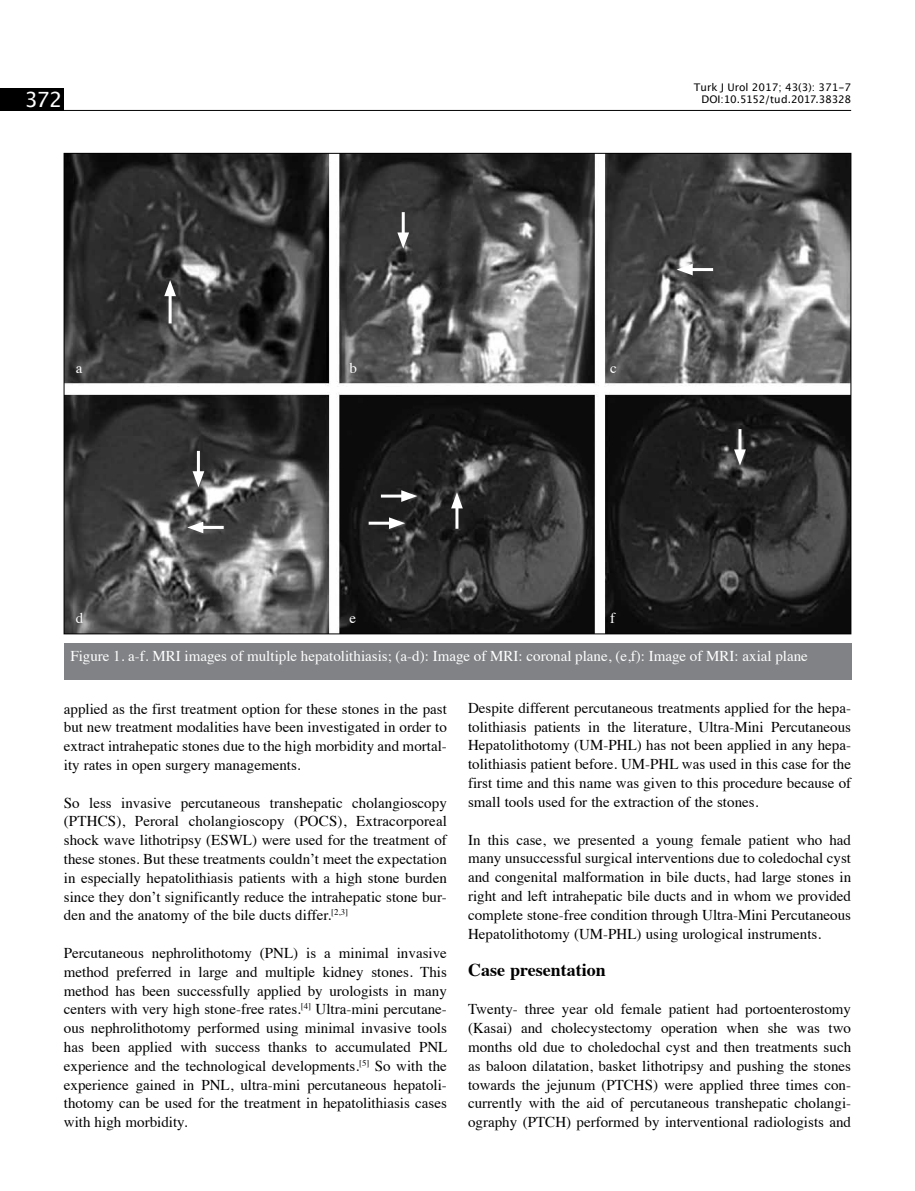
<style>
.page{position:relative;width:915px;height:1191px;background:#fff}
.page>*{position:absolute;margin:0;border:0;box-sizing:border-box;transform-origin:0 0}
.t1{font:21px "Lucida Grande";color:#fff}
.t2{font:700 18px "Times";color:#000}
.t3{font:15px/18.8px "Times";color:#000;text-align:justify}
.t4{font:15px "Times";color:#fff}
.t5{font:10.5px/12.6px "Lucida Grande";color:#000;text-align:right}
</style>
<div class="page">
<hr style="left:64px;top:110px;width:786px;height:1px;background:#000">
<div style="left:0;top:88px;width:64px;height:23px;background:#000"></div>
<img style="left:66px;top:155px;width:782px;height:477px">
<div style="left:64px;top:643px;width:786px;height:37px;background:#808285"></div>
<hr style="left:168px;top:290px;width:3px;height:33px;background:#fff">
<svg style="left:164px;top:280px;width:12px;height:16px"></svg>
<hr style="left:401px;top:212px;width:3px;height:26px;background:#fff">
<svg style="left:397px;top:232px;width:12px;height:16px"></svg>
<hr style="left:197px;top:451px;width:3px;height:26px;background:#fff">
<svg style="left:192px;top:471px;width:12px;height:16px"></svg>
<hr style="left:738px;top:429px;width:3px;height:26px;background:#fff">
<svg style="left:733px;top:449px;width:12px;height:16px"></svg>
<hr style="left:686px;top:268px;width:26px;height:3px;background:#fff">
<svg style="left:676px;top:264px;width:16px;height:11px"></svg>
<hr style="left:197px;top:526px;width:26px;height:3px;background:#fff">
<svg style="left:187px;top:521px;width:16px;height:12px"></svg>
<hr style="left:455px;top:503px;width:3px;height:26px;background:#fff">
<svg style="left:451px;top:492px;width:11px;height:16px"></svg>
<hr style="left:381px;top:494px;width:26px;height:3px;background:#fff">
<svg style="left:401px;top:490px;width:16px;height:12px"></svg>
<hr style="left:368px;top:521px;width:26px;height:3px;background:#fff">
<svg style="left:389px;top:517px;width:16px;height:12px"></svg>
<h1 class="t1" style="left:25px;top:88px;width:39px">372</h1>
<p class="t5" style="left:693px;top:81px;width:159px">Turk J Urol 2017; 43(3): 371-7<br>DOI:10.5152/tud.2017.38328</p>
<p class="t4" style="left:76px;top:354px;width:8px">a</p>
<p class="t4" style="left:76px;top:604px;width:9px">d</p>
<p class="t4" style="left:349px;top:354px;width:9px">b</p>
<p class="t4" style="left:349px;top:604px;width:8px">e</p>
<p class="t4" style="left:609px;top:354px;width:8px">c</p>
<p class="t4" style="left:609px;top:604px;width:6px">f</p>
<p class="t4" style="left:70px;top:642px;width:738px">Figure 1. a-f. MRI images of multiple hepatolithiasis; (a-d): Image of MRI: coronal plane, (e,f): Image of MRI: axial plane</p>
<p class="t3" style="left:64px;top:698px;width:384px">applied as the first treatment option for these stones in the past but new treatment modalities have been investigated in order to extract intrahepatic stones due to the high morbidity and mortal&shy;ity rates in open surgery managements.</p>
<p class="t3" style="left:64px;top:792px;width:384px">So less invasive percutaneous transhepatic cholangioscopy (PTHCS), Peroral cholangioscopy (POCS), Extracorporeal shock wave lithotripsy (ESWL) were used for the treatment of these stones. But these treatments couldn’t meet the expectation in especially hepatolithiasis patients with a high stone burden since they don’t significantly reduce the intrahepatic stone bur&shy;den and the anatomy of the bile ducts differ.<sup>[2,3]</sup></p>
<p class="t3" style="left:64px;top:942px;width:385px">Percutaneous nephrolithotomy (PNL) is a minimal invasive method preferred in large and multiple kidney stones. This method has been successfully applied by urologists in many centers with very high stone-free rates.<sup>[4]</sup> Ultra-mini percutane&shy;ous nephrolithotomy performed using minimal invasive tools has been applied with success thanks to accumulated PNL experience and the technological developments.<sup>[5]</sup> So with the experience gained in PNL, ultra-mini percutaneous hepatoli&shy;thotomy can be used for the treatment in hepatolithiasis cases with high morbidity.</p>
<p class="t3" style="left:468px;top:697px;width:384px">Despite different percutaneous treatments applied for the hepa&shy;tolithiasis patients in the literature, Ultra-Mini Percutaneous Hepatolithotomy (UM-PHL) has not been applied in any hepa&shy;tolithiasis patient before. UM-PHL was used in this case for the first time and this name was given to this procedure because of small tools used for the extraction of the stones.</p>
<p class="t3" style="left:468px;top:829px;width:384px">In this case, we presented a young female patient who had many unsuccessful surgical interventions due to coledochal cyst and congenital malformation in bile ducts, had large stones in right and left intrahepatic bile ducts and in whom we provided complete stone-free condition through Ultra-Mini Percutaneous Hepatolithotomy (UM-PHL) using urological instruments.</p>
<p class="t2" style="left:468px;top:953px;width:139px">Case presentation</p>
<p class="t3" style="left:468px;top:998px;width:384px">Twenty- three year old female patient had portoenterostomy (Kasai) and cholecystectomy operation when she was two months old due to choledochal cyst and then treatments such as baloon dilatation, basket lithotripsy and pushing the stones towards the jejunum (PTCHS) were applied three times con&shy;currently with the aid of percutaneous transhepatic cholangi&shy;ography (PTCH) performed by interventional radiologists and</p>
</div>
